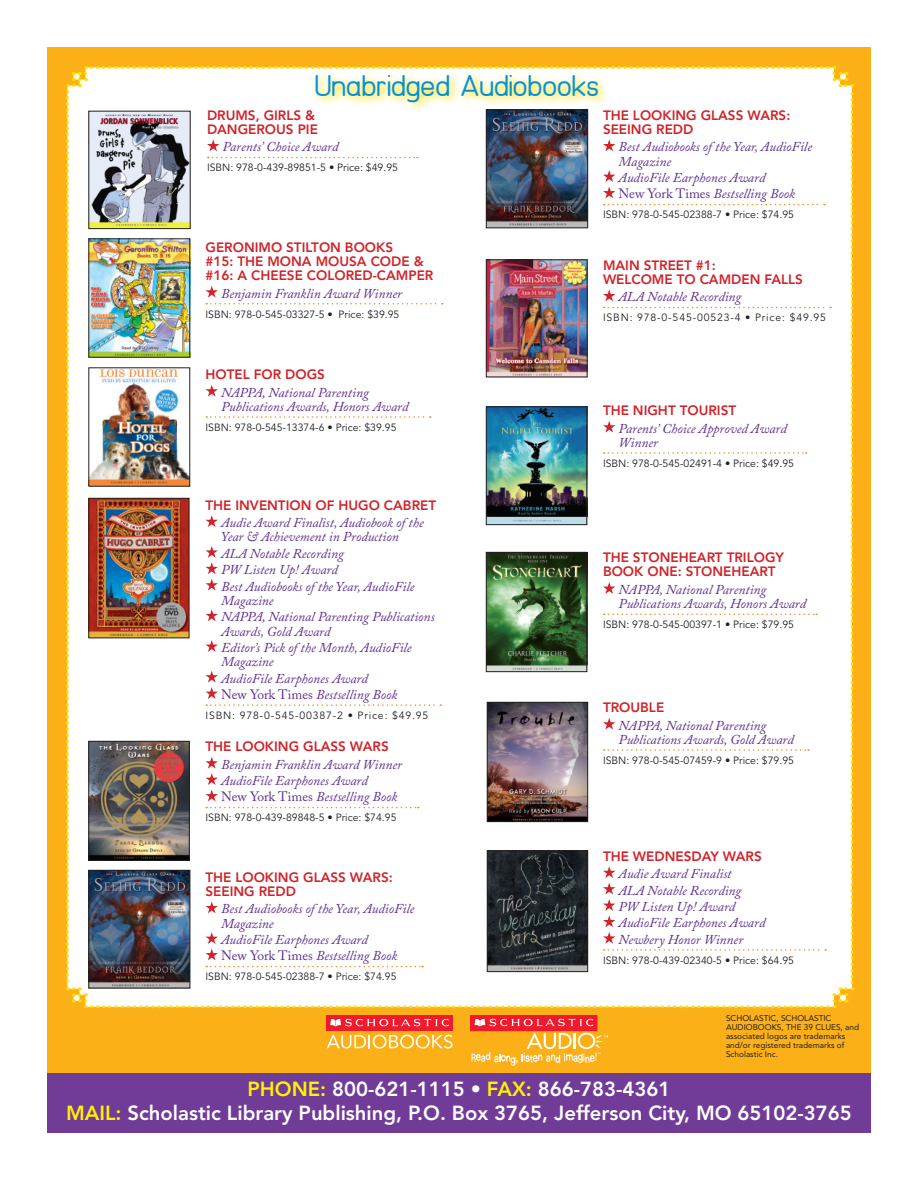
<style>
.page{position:relative;width:918px;height:1188px;background:#fff}
.page>*{position:absolute;margin:0;border:0;box-sizing:border-box;transform-origin:0 0}
.t1{font:21px "REDRING1969";color:#0492d3}
.t2{font:800 20.25px "Avenir LT";color:#fff}
.t3{font:800 20.25px "Avenir LT";color:#fff101}
.Awards_copy{font:italic 13.5px/14.2px "Adobe Caslon Pro";color:#5d2d91}
.Awards{font:italic 13.5px/14.2px "Adobe Caslon Pro";color:#5d2d91}
.t4{font:800 13.5px/14.2px "Avenir LT";color:#d1232a}
.Spec{font:10.5px "Avenir LT";color:#231f20}
.Spec-2{font:10.5px "Avenir LT";letter-spacing:.08em;color:#231f20}
.t5{font:8.25px/9px "Avenir LT";color:#231f20}
.s1{font-style:normal}
.s2{color:#fff101}
</style>
<div class="page">
<div style="left:47px;top:47px;width:824px;height:1082px;background:#fbb017"></div>
<div style="left:326px;top:1016px;width:127px;height:15px;background:#ee1b2d"></div>
<svg style="left:330px;top:1019px;width:119px;height:8px"></svg>
<svg style="left:327px;top:1035px;width:126px;height:14px"></svg>
<div style="left:471px;top:1016px;width:126px;height:15px;background:#ee1b2d"></div>
<div style="left:471px;top:1015px;width:126px;height:16px;border:1px solid #ee1b2d"></div>
<svg style="left:471px;top:1019px;width:137px;height:47px"></svg>
<div style="left:47px;top:1073px;width:824px;height:60px;background:#713c98"></div>
<img style="left:66px;top:66px;width:788px;height:942px">
<img style="left:90px;top:370px;width:98px;height:115px">
<div style="left:88px;top:368px;width:102px;height:119px;border:1px solid #231f20"></div>
<p class="t1" style="left:316px;top:72px;width:286px">Unabridged Audiobooks</p>
<p class="t4" style="left:207px;top:108px;width:112px">DRUMS, GIRLS &amp;<br>DANGEROUS PIE</p>
<p class="Awards" style="left:223px;top:140px;width:117px">Parents’ Choice Award</p>
<p class="Spec" style="left:207px;top:162px;width:193px">ISBN: 978-0-439-89851-5 • Price: $49.95</p>
<p class="t4" style="left:206px;top:240px;width:229px">GERONIMO STILTON BOOKS<br>#15: THE MONA MOUSA CODE &amp; #16: A CHEESE COLORED-CAMPER</p>
<p class="Awards" style="left:221px;top:286px;width:183px">Benjamin Franklin Award Winner</p>
<p class="Spec" style="left:206px;top:308px;width:195px">ISBN: 978-0-545-03327-5 • Price: $39.95</p>
<p class="t4" style="left:206px;top:367px;width:121px">HOTEL FOR DOGS</p>
<p class="Awards" style="left:221px;top:385px;width:189px">NAPPA, National Parenting<br>Publications Awards, Honors Award</p>
<p class="Spec" style="left:206px;top:421px;width:193px">ISBN: 978-0-545-13374-6 • Price: $39.95</p>
<p class="t4" style="left:206px;top:498px;width:232px">THE INVENTION OF HUGO CABRET</p>
<p class="Awards_copy" style="left:221px;top:515px;width:204px">Audie Award Finalist, Audiobook of the<br>Year &amp; Achievement in Production</p>
<p class="Awards_copy" style="left:221px;top:546px;width:124px">ALA Notable Recording</p>
<p class="Awards_copy" style="left:221px;top:562px;width:118px">PW Listen Up! Award</p>
<p class="Awards_copy" style="left:221px;top:579px;width:195px">Best Audiobooks of the Year, AudioFile<br>Magazine</p>
<p class="Awards_copy" style="left:221px;top:609px;width:215px">NAPPA, National Parenting Publications<br>Awards, Gold Award</p>
<p class="Awards_copy" style="left:221px;top:640px;width:192px">Editor’s Pick of the Month, AudioFile<br>Magazine</p>
<p class="Awards_copy" style="left:221px;top:671px;width:148px">AudioFile Earphones Award</p>
<p class="Awards" style="left:221px;top:687px;width:178px"><span class="s1">New York Times</span> Bestselling Book</p>
<p class="Spec-2" style="left:206px;top:709px;width:224px">ISBN: 978-0-545-00387-2 • Price: $49.95</p>
<p class="t4" style="left:206px;top:739px;width:185px">THE LOOKING GLASS WARS</p>
<p class="Awards_copy" style="left:221px;top:757px;width:183px">Benjamin Franklin Award Winner</p>
<p class="Awards_copy" style="left:221px;top:773px;width:148px">AudioFile Earphones Award</p>
<p class="Awards" style="left:221px;top:790px;width:178px"><span class="s1">New York Times</span> Bestselling Book</p>
<p class="Spec" style="left:206px;top:812px;width:193px">ISBN: 978-0-439-89848-5 • Price: $74.95</p>
<p class="t4" style="left:206px;top:870px;width:189px">THE LOOKING GLASS WARS:<br>SEEING REDD</p>
<p class="Awards_copy" style="left:221px;top:902px;width:195px">Best Audiobooks of the Year, AudioFile<br>Magazine</p>
<p class="Awards_copy" style="left:221px;top:932px;width:148px">AudioFile Earphones Award</p>
<p class="Awards" style="left:221px;top:949px;width:178px"><span class="s1">New York Times</span> Bestselling Book</p>
<p class="Spec" style="left:206px;top:971px;width:193px">ISBN: 978-0-545-02388-7 • Price: $74.95</p>
<p class="t4" style="left:603px;top:108px;width:189px">THE LOOKING GLASS WARS:<br>SEEING REDD</p>
<p class="Awards_copy" style="left:619px;top:140px;width:195px">Best Audiobooks of the Year, AudioFile<br>Magazine</p>
<p class="Awards_copy" style="left:619px;top:170px;width:148px">AudioFile Earphones Award</p>
<p class="Awards" style="left:619px;top:187px;width:178px"><span class="s1">New York Times</span> Bestselling Book</p>
<p class="Spec" style="left:603px;top:209px;width:193px">ISBN: 978-0-545-02388-7 • Price: $74.95</p>
<p class="t4" style="left:603px;top:258px;width:201px">MAIN STREET #1:<br>WELCOME TO CAMDEN FALLS</p>
<p class="Awards" style="left:619px;top:290px;width:124px">ALA Notable Recording</p>
<p class="Spec-2" style="left:603px;top:312px;width:224px">ISBN: 978-0-545-00523-4 • Price: $49.95</p>
<p class="t4" style="left:603px;top:403px;width:135px">THE NIGHT TOURIST</p>
<p class="Awards" style="left:619px;top:421px;width:170px">Parents’ Choice Approved Award<br>Winner</p>
<p class="Spec" style="left:603px;top:457px;width:193px">ISBN: 978-0-545-02491-4 • Price: $49.95</p>
<p class="t4" style="left:603px;top:550px;width:183px">THE STONEHEART TRILOGY<br>BOOK ONE: STONEHEART</p>
<p class="Awards" style="left:619px;top:582px;width:189px">NAPPA, National Parenting<br>Publications Awards, Honors Award</p>
<p class="Spec" style="left:603px;top:618px;width:193px">ISBN: 978-0-545-00397-1 • Price: $79.95</p>
<p class="t4" style="left:603px;top:700px;width:63px">TROUBLE</p>
<p class="Awards" style="left:619px;top:718px;width:177px">NAPPA, National Parenting<br>Publications Awards, Gold Award</p>
<p class="Spec" style="left:603px;top:754px;width:193px">ISBN: 978-0-545-07459-9 • Price: $79.95</p>
<p class="t4" style="left:603px;top:849px;width:160px">THE WEDNESDAY WARS</p>
<p class="Awards_copy" style="left:619px;top:866px;width:114px">Audie Award Finalist</p>
<p class="Awards_copy" style="left:619px;top:883px;width:124px">ALA Notable Recording</p>
<p class="Awards_copy" style="left:619px;top:899px;width:118px">PW Listen Up! Award</p>
<p class="Awards_copy" style="left:619px;top:916px;width:148px">AudioFile Earphones Award</p>
<p class="Awards" style="left:619px;top:932px;width:126px">Newbery Honor Winner</p>
<p class="Spec" style="left:603px;top:954px;width:193px">ISBN: 978-0-439-02340-5 • Price: $64.95</p>
<p class="t5" style="left:726px;top:1014px;width:135px">SCHOLASTIC, SCHOLASTIC<br>AUDIOBOOKS, THE 39 CLUES, and associated logos are trademarks and/or registered trademarks of<br>Scholastic Inc.</p>
<p class="t3" style="left:247px;top:1077px;width:28px">Phone</p>
<p class="t2" style="left:320px;top:1077px;width:352px"><span class="s2">:</span> 800-621-1115 • <span class="s2">Fax:</span> 866-783-4361</p>
<p class="t2" style="left:66px;top:1101px;width:787px"><span class="s2">Mail:</span> Scholastic Library Publishing, P.O. Box 3765, Jefferson City, MO 65102-3765</p>
</div>
